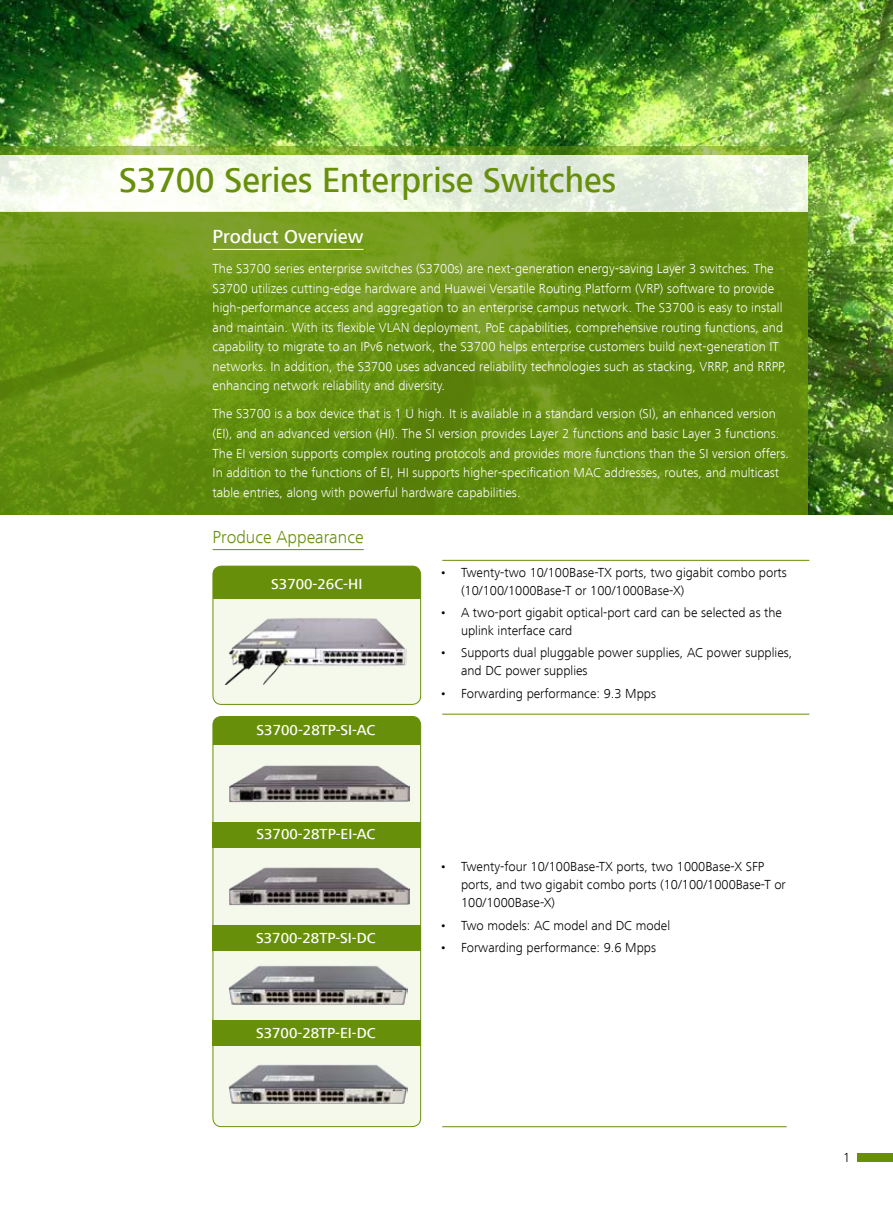
<style>
.page{position:relative;width:893px;height:1212px;background:#fff}
.page>*{position:absolute;margin:0;border:0;box-sizing:border-box;transform-origin:0 0}
.t1{font:500 36px "Frutiger Next LT";color:#678f0a;scale:.96 1}
.t2{font:500 19.5px "Frutiger Next LT";color:#fff}
.t3{font:300 18px "Frutiger Next LT";color:#678f0a}
.t4{font:500 15px "Frutiger Next LT";color:#fff}
.t5{font:300 13.5px/19.5px "Frutiger Next LT";color:#fff}
.t6{font:300 13.5px/18px "Frutiger Next LT";color:#000}
</style>
<div class="page">
<img style="left:0;top:0;width:893px;height:514px">
<svg style="left:0;top:211px;width:808px;height:303px;background:#668f12"></svg>
<svg style="left:0;top:155px;width:808px;height:56px"></svg>
<svg style="left:0;top:146px;width:808px;height:9px;background:#75a32e"></svg>
<hr style="left:213px;top:249px;width:150px;height:1px;background:#fff">
<hr style="left:213px;top:549px;width:151px;height:1px;background:#678f0a">
<hr style="left:442px;top:714px;width:367px;height:1px;background:#678f0a">
<hr style="left:442px;top:1126px;width:345px;height:1px;background:#678f0a">
<hr style="left:442px;top:560px;width:367px;height:1px;background:#678f0a">
<div style="left:213px;top:566px;width:208px;height:138px;background:#f5f9ec;border-radius:9px"></div>
<div style="left:213px;top:566px;width:208px;height:33px;background:#678f0a"></div>
<div style="left:213px;top:566px;width:208px;height:139px;border:1px solid #678f0a;border-radius:9px"></div>
<img style="left:224px;top:618px;width:182px;height:67px">
<div style="left:213px;top:716px;width:208px;height:410px;background:#f5f9ec;border-radius:9px"></div>
<div style="left:213px;top:716px;width:208px;height:29px;background:#678f0a"></div>
<div style="left:213px;top:716px;width:208px;height:411px;border:1px solid #678f0a;border-radius:9px"></div>
<img style="left:228px;top:965px;width:180px;height:40px">
<img style="left:228px;top:1064px;width:180px;height:40px">
<div style="left:213px;top:822px;width:208px;height:26px;background:#678f0a"></div>
<div style="left:213px;top:926px;width:208px;height:25px;background:#678f0a"></div>
<div style="left:213px;top:1020px;width:208px;height:26px;background:#678f0a"></div>
<img style="left:229px;top:765px;width:180px;height:38px">
<img style="left:229px;top:867px;width:180px;height:39px">
<div style="left:857px;top:1153px;width:36px;height:8px;background:#678f0a"></div>
<h1 class="t1" style="left:119px;top:160px;width:519px">S3700 Series Enterprise Switches</h1>
<h2 class="t2" style="left:213px;top:226px;width:152px">Product Overview</h2>
<p class="t5" style="left:213px;top:259px;width:575px">The S3700 series enterprise switches (S3700s) are next-generation energy-saving Layer 3 switches. The S3700 utilizes cutting-edge hardware and Huawei Versatile Routing Platform (VRP) software to provide high-performance access and aggregation to an enterprise campus network. The S3700 is easy to install and maintain. With its flexible VLAN deployment, PoE capabilities, comprehensive routing functions, and capability to migrate to an IPv6 network, the S3700 helps enterprise customers build next-generation IT networks. In addition, the S3700 uses advanced reliability technologies such as stacking, VRRP, and RRPP, enhancing network reliability and diversity.</p>
<p class="t5" style="left:213px;top:404px;width:578px">The S3700 is a box device that is 1 U high. It is available in a standard version (SI), an enhanced version (EI), and an advanced version (HI). The SI version provides Layer 2 functions and basic Layer 3 functions.<br>The EI version supports complex routing protocols and provides more functions than the SI version offers.<br>In addition to the functions of EI, HI supports higher-specification MAC addresses, routes, and multicast table entries, along with powerful hardware capabilities.</p>
<h3 class="t3" style="left:213px;top:527px;width:153px">Produce Appearance</h3>
<p class="t4" style="left:271px;top:575px;width:93px">S3700-26C-HI</p>
<p class="t4" style="left:257px;top:722px;width:120px">S3700-28TP-SI-AC</p>
<p class="t4" style="left:256px;top:826px;width:120px">S3700-28TP-EI-AC</p>
<p class="t4" style="left:256px;top:929px;width:121px">S3700-28TP-SI-DC</p>
<p class="t4" style="left:256px;top:1024px;width:121px">S3700-28TP-EI-DC</p>
<p class="t6" style="left:461px;top:563px;width:327px;text-indent:-21px">• Twenty-two 10/100Base-TX ports, two gigabit combo ports (10/100/1000Base-T or 100/1000Base-X)</p>
<p class="t6" style="left:461px;top:604px;width:322px;text-indent:-21px">• A two-port gigabit optical-port card can be selected as the uplink interface card</p>
<p class="t6" style="left:461px;top:644px;width:333px;text-indent:-21px">• Supports dual pluggable power supplies, AC power supplies, and DC power supplies</p>
<p class="t6" style="left:440px;top:684px;width:218px">• Forwarding performance: 9.3 Mpps</p>
<p class="t6" style="left:461px;top:858px;width:326px;text-indent:-21px">• Twenty-four 10/100Base-TX ports, two 1000Base-X SFP ports, and two gigabit combo ports (10/100/1000Base-T or<br>100/1000Base-X)</p>
<p class="t6" style="left:440px;top:916px;width:232px">• Two models: AC model and DC model</p>
<p class="t6" style="left:440px;top:938px;width:218px">• Forwarding performance: 9.6 Mpps</p>
<p class="t6" style="left:843px;top:1148px;width:9px">1</p>
</div>
